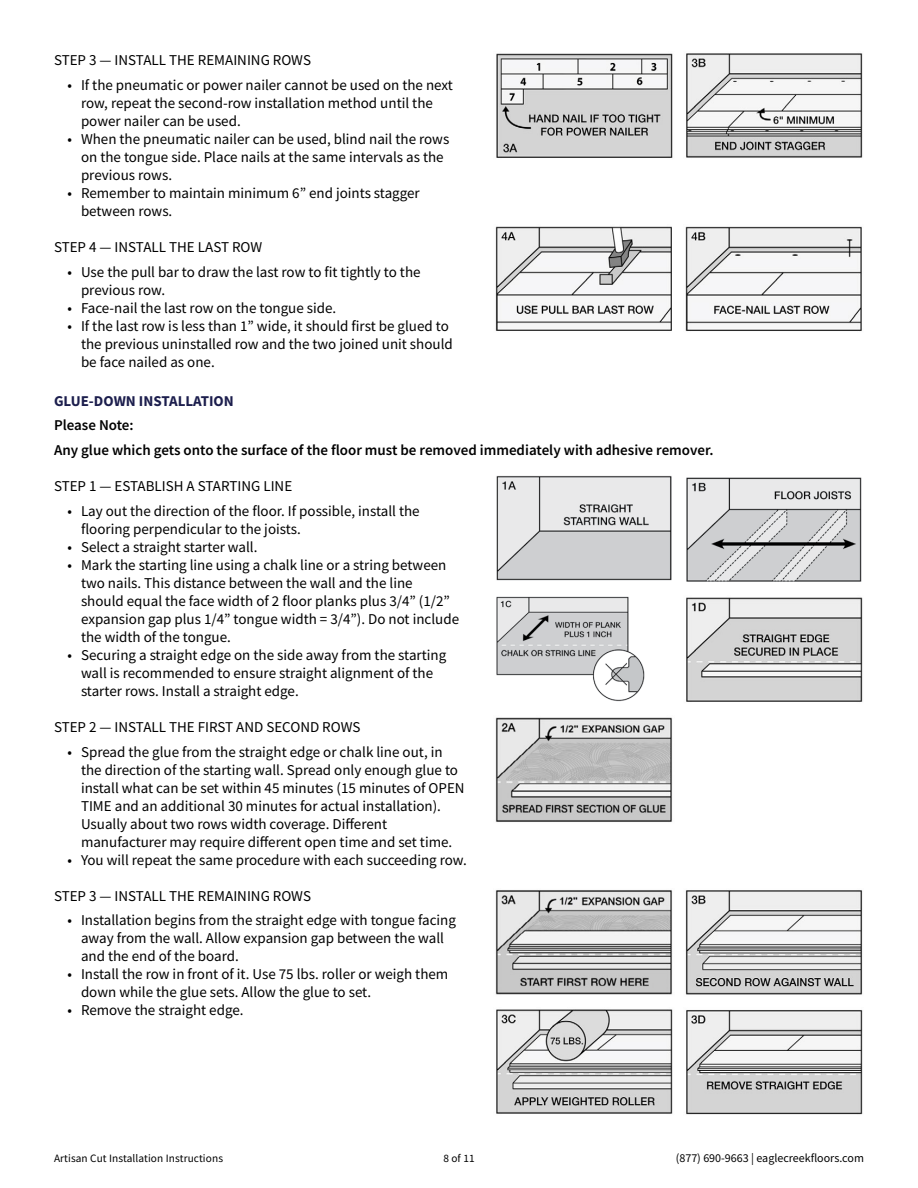
<style>
.page{position:relative;width:918px;height:1188px;background:#fff}
.page>*{position:absolute;margin:0;border:0;box-sizing:border-box;transform-origin:0 0}
.t1{font:15px/18px "Source Sans Pro";color:#000}
.t2{font:600 15px/24.8px "Source Sans Pro";color:#000}
.t3{font:700 15px "Source Sans Pro";color:#1c1e4d}
.t4{font:12px "Source Sans Pro";color:#000}
.t5{font:11.25px "Source Sans Pro";letter-spacing:.01em;color:#000}
</style>
<div class="page">
<img style="left:496px;top:53px;width:177px;height:105px">
<img style="left:686px;top:53px;width:177px;height:105px">
<img style="left:495px;top:226px;width:177px;height:105px">
<img style="left:685px;top:226px;width:177px;height:105px">
<img style="left:496px;top:476px;width:176px;height:105px">
<img style="left:686px;top:477px;width:176px;height:105px">
<img style="left:496px;top:596px;width:149px;height:106px">
<img style="left:686px;top:597px;width:177px;height:105px">
<img style="left:495px;top:717px;width:177px;height:105px">
<img style="left:495px;top:890px;width:177px;height:105px">
<img style="left:685px;top:890px;width:178px;height:105px">
<img style="left:496px;top:1009px;width:177px;height:105px">
<img style="left:686px;top:1010px;width:177px;height:105px">
<p class="t1" style="left:54px;top:51px;width:259px">STEP 3 — INSTALL THE REMAINING ROWS</p>
<p class="t1" style="left:81px;top:76px;width:374px;text-indent:-14px">• If the pneumatic or power nailer cannot be used on the next row, repeat the second-row installation method until the power nailer can be used.</p>
<p class="t1" style="left:81px;top:130px;width:370px;text-indent:-14px">• When the pneumatic nailer can be used, blind nail the rows on the tongue side. Place nails at the same intervals as the previous rows.</p>
<p class="t1" style="left:81px;top:184px;width:340px;text-indent:-14px">• Remember to maintain minimum 6” end joints stagger between rows.</p>
<p class="t1" style="left:54px;top:238px;width:210px">STEP 4 — INSTALL THE LAST ROW</p>
<p class="t1" style="left:81px;top:263px;width:341px;text-indent:-14px">• Use the pull bar to draw the last row to fit tightly to the previous row.</p>
<p class="t1" style="left:68px;top:299px;width:270px">• Face-nail the last row on the tongue side.</p>
<p class="t1" style="left:81px;top:317px;width:373px;text-indent:-14px">• If the last row is less than 1” wide, it should first be glued to the previous uninstalled row and the two joined unit should be face nailed as one.</p>
<p class="t3" style="left:54px;top:390px;width:181px">GLUE-DOWN INSTALLATION</p>
<p class="t2" style="left:54px;top:413px;width:661px">Please Note:<br>Any glue which gets onto the surface of the floor must be removed immediately with adhesive remover.</p>
<p class="t1" style="left:54px;top:477px;width:240px">STEP 1 — ESTABLISH A STARTING LINE</p>
<p class="t1" style="left:81px;top:502px;width:340px;text-indent:-14px">• Lay out the direction of the floor. If possible, install the flooring perpendicular to the joists.</p>
<p class="t1" style="left:68px;top:538px;width:192px">• Select a straight starter wall.</p>
<p class="t1" style="left:81px;top:556px;width:380px;text-indent:-14px">• Mark the starting line using a chalk line or a string between two nails. This distance between the wall and the line should equal the face width of 2 floor planks plus 3/4” (1/2” expansion gap plus 1/4” tongue width = 3/4”). Do not include the width of the tongue.</p>
<p class="t1" style="left:81px;top:646px;width:367px;text-indent:-14px">• Securing a straight edge on the side away from the starting wall is recommended to ensure straight alignment of the starter rows. Install a straight edge.</p>
<p class="t1" style="left:54px;top:718px;width:308px">STEP 2 — INSTALL THE FIRST AND SECOND ROWS</p>
<p class="t1" style="left:81px;top:743px;width:385px;text-indent:-14px">• Spread the glue from the straight edge or chalk line out, in the direction of the starting wall. Spread only enough glue to install what can be set within 45 minutes (15 minutes of OPEN TIME and an additional 30 minutes for actual installation).<br>Usually about two rows width coverage. Different manufacturer may require different open time and set time.</p>
<p class="t1" style="left:68px;top:851px;width:401px">• You will repeat the same procedure with each succeeding row.</p>
<p class="t1" style="left:54px;top:887px;width:259px">STEP 3 — INSTALL THE REMAINING ROWS</p>
<p class="t1" style="left:81px;top:911px;width:377px;text-indent:-14px">• Installation begins from the straight edge with tongue facing away from the wall. Allow expansion gap between the wall and the end of the board.</p>
<p class="t1" style="left:81px;top:965px;width:369px;text-indent:-14px">• Install the row in front of it. Use 75 lbs. roller or weigh them down while the glue sets. Allow the glue to set.</p>
<p class="t1" style="left:68px;top:1001px;width:178px">• Remove the straight edge.</p>
<p class="t5" style="left:54px;top:1151px;width:171px">Artisan Cut Installation Instructions</p>
<p class="t5" style="left:443px;top:1151px;width:33px">8 of 11</p>
<p class="t4" style="left:676px;top:1151px;width:190px">(877) 690-9663 | eaglecreekfloors.com</p>
</div>
